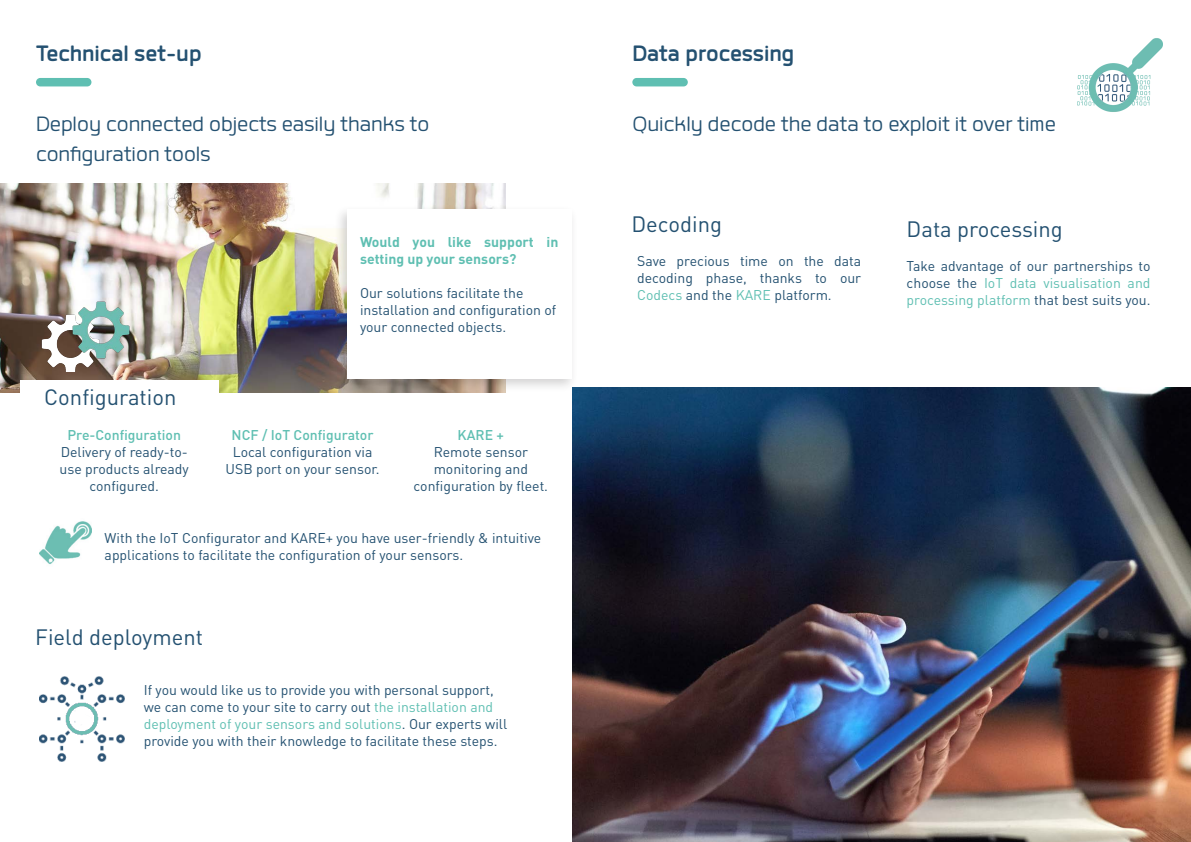
<style>
.page{position:relative;width:1191px;height:842px;background:#fff}
.page>*{position:absolute;margin:0;border:0;box-sizing:border-box;transform-origin:0 0}
.t1{font:700 29px "Labrador B";color:#245171}
.t2{font:27px/30px "Labrador B";color:#245171}
.t3{font:22px "DIN Pro";color:#245171}
.t4{font:14px/17px "DIN Pro";color:#245171}
.t5{font:700 14px/17px "DIN Pro";color:#5fbfb2}
.t6{font:500 14px "DIN Pro";color:#5fbfb2}
.s1{color:#5fbfb2}
</style>
<div class="page">
<img style="left:0;top:184px;width:505px;height:209px">
<div style="left:20px;top:380px;width:198px;height:40px;background:#fff"></div>
<div style="left:334px;top:204px;width:244px;height:189px;background:#231f20;opacity:.2"></div>
<div style="left:347px;top:210px;width:225px;height:169px;background:#fff"></div>
<img style="left:40px;top:521px;width:51px;height:44px">
<div style="left:36px;top:78px;width:55px;height:8px;background:#5fbfb2;border-radius:4px"></div>
<img style="left:36px;top:314px;width:70px;height:58px">
<img style="left:66px;top:301px;width:69px;height:58px">
<img style="left:1077px;top:38px;width:85px;height:74px">
<img style="left:40px;top:676px;width:85px;height:85px">
<div style="left:632px;top:78px;width:56px;height:8px;background:#5fbfb2;border-radius:4px"></div>
<img style="left:572px;top:388px;width:619px;height:454px">
<p class="t1" style="left:36px;top:39px;width:167px">Technical set-up</p>
<p class="t2" style="left:36px;top:108px;width:395px">Deploy connected objects easily thanks to configuration tools</p>
<p class="t3" style="left:44px;top:382px;width:134px">Configuration</p>
<p class="t6" style="left:67px;top:425px;width:115px">Pre-Configuration</p>
<p class="t4" style="left:60px;top:443px;width:131px;text-align:center">Delivery of ready-to&shy;use products already configured.</p>
<p class="t5" style="left:360px;top:233px;width:200px">Would you like support in setting up your sensors?</p>
<p class="t4" style="left:360px;top:284px;width:198px">Our solutions facilitate the installation and configuration of your connected objects.</p>
<p class="t6" style="left:232px;top:425px;width:143px">NCF / IoT Configurator</p>
<p class="t4" style="left:226px;top:443px;width:155px;text-align:center">Local configuration via<br>USB port on your sensor.</p>
<p class="t6" style="left:457px;top:425px;width:48px">KARE +</p>
<p class="t4" style="left:413px;top:443px;width:136px;text-align:center">Remote sensor monitoring and configuration by fleet.</p>
<p class="t4" style="left:105px;top:529px;width:438px">With the IoT Configurator and KARE+ you have user-friendly &amp; intuitive applications to facilitate the configuration of your sensors.</p>
<p class="t3" style="left:35px;top:622px;width:169px">Field deployment</p>
<p class="t4" style="left:144px;top:681px;width:365px">If you would like us to provide you with personal support, we can come to your site to carry out <span class="s1">the installation and deployment of your sensors and solutions</span>. Our experts will provide you with their knowledge to facilitate these steps.</p>
<p class="t1" style="left:632px;top:39px;width:163px">Data processing</p>
<p class="t2" style="left:632px;top:108px;width:425px">Quickly decode the data to exploit it over time</p>
<p class="t3" style="left:631px;top:209px;width:92px">Decoding</p>
<p class="t4" style="left:637px;top:252px;width:225px;text-align:justify">Save precious time on the data decoding phase, thanks to our <span class="s1">Codecs</span> and the <span class="s1">KARE</span> platform.</p>
<p class="t3" style="left:906px;top:214px;width:158px">Data processing</p>
<p class="t4" style="left:906px;top:257px;width:245px;text-align:justify">Take advantage of our partnerships to choose the <span class="s1">IoT data visualisation and processing platform</span> that best suits you.</p>
</div>
